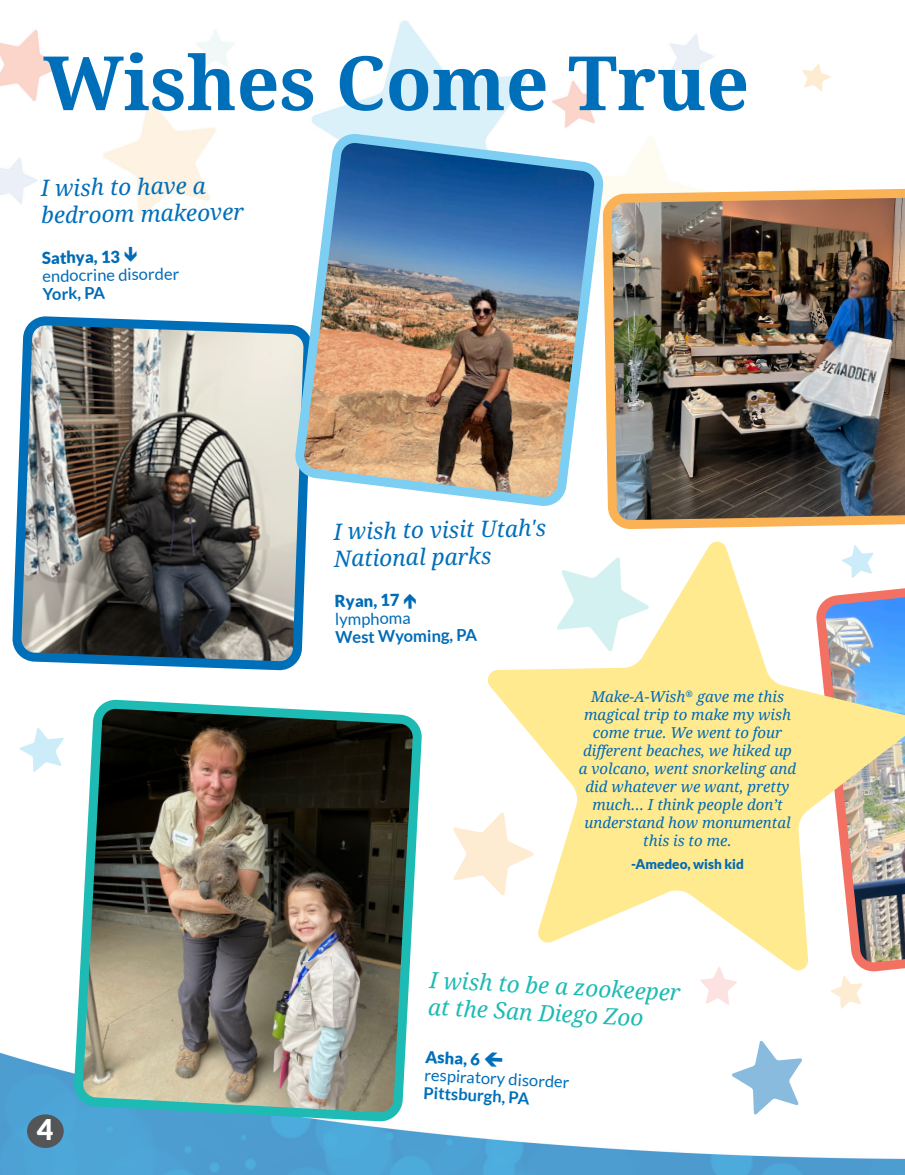
<style>
.page{position:relative;width:905px;height:1175px;background:#fff}
.page>*{position:absolute;margin:0;border:0;box-sizing:border-box;transform-origin:0 0}
.t1{font:700 75px "Droid Serif";color:#006fba}
.t2{font:900 28.5px "Lato";color:#fff}
.t3{font:italic 22.5px/27px "Droid Serif";color:#006fba}
.t4{font:italic 22.5px/27px "Droid Serif";color:#1dbbb3}
.t5{font:16.5px/18px "Lato";color:#006bb6}
.t6{font:700 16.5px/18px "Lato";color:#006bb6}
.t7{font:16.5px "Lato";color:#006fba}
.t8{font:900 16.5px "Lato";color:#006bb6}
.t9{font:700 16.5px "Lato";color:#006fba}
.t10{font:900 16.5px "Lato";color:#006fba}
.t11{font:italic 15px/18px "Droid Serif";color:#006bb6;text-align:center}
.t12{font:900 13.5px "Lato";color:#006bb6}
.s1{font-weight:700}
.s2{font-weight:400}
</style>
<div class="page">
<img style="left:0;top:20px;width:904px;height:1154px">
<svg style="left:700px;top:973px;width:37px;height:32px"></svg>
<div style="left:27px;top:1114px;width:37px;height:34px;background:#545557;border-radius:50%"></div>
<img style="left:69px;top:695px;width:358px;height:431px">
<img style="left:7px;top:311px;width:310px;height:364px">
<svg style="left:801px;top:63px;width:29px;height:28px"></svg>
<svg style="left:19px;top:727px;width:45px;height:45px"></svg>
<svg style="left:820px;top:973px;width:84px;height:36px"></svg>
<img style="left:598px;top:189px;width:306px;height:337px">
<svg style="left:731px;top:1040px;width:71px;height:74px"></svg>
<svg style="left:452px;top:812px;width:33px;height:84px"></svg>
<svg style="left:485px;top:539px;width:419px;height:434px"></svg>
<img style="left:289px;top:129px;width:321px;height:383px">
<svg style="left:484px;top:1051px;width:18px;height:15px"></svg>
<svg style="left:124px;top:247px;width:13px;height:15px"></svg>
<svg style="left:404px;top:593px;width:12px;height:16px"></svg>
<p class="t1" style="left:43px;top:31px;width:707px">Wishes Come True</p>
<p class="t3" style="left:41px;top:174px;width:166px;rotate:-1deg">I wish to have a</p>
<p class="t3" style="left:41px;top:201px;width:204px;rotate:-1deg">bedroom makeover</p>
<p class="t8" style="left:42px;top:248px;width:79px;rotate:-1deg">Sathya, 13</p>
<p class="t5" style="left:42px;top:267px;width:138px;rotate:-1deg">endocrine disorder<br><span class="s1">York, PA</span></p>
<p class="t2" style="left:37px;top:1113px;width:18px">4</p>
<p class="t3" style="left:333px;top:517px;width:214px;rotate:-1deg">I wish to visit Utah's<br>National parks</p>
<p class="t8" style="left:335px;top:591px;width:66px;rotate:-1deg">Ryan, 17</p>
<p class="t6" style="left:335px;top:610px;width:143px;rotate:-1deg"><span class="s2">lymphoma<br></span>West Wyoming, PA</p>
<p class="t11" style="left:579px;top:687px;width:219px">Make-A-Wish<sup>®</sup> gave me this magical trip to make my wish come true. We went to four different beaches, we hiked up a volcano, went snorkeling and did whatever we want, pretty much... I think people don’t understand how monumental this is to me.</p>
<p class="t12" style="left:631px;top:856px;width:114px">-Amedeo, wish kid</p>
<p class="t4" style="left:430px;top:965px;width:253px;rotate:3deg">I wish to be a zookeeper at the San Diego Zoo</p>
<p class="t10" style="left:426px;top:1047px;width:56px;rotate:3deg">Asha, 6</p>
<p class="t7" style="left:425px;top:1065px;width:147px;rotate:3deg">respiratory disorder</p>
<p class="t9" style="left:424px;top:1083px;width:107px;rotate:3deg">Pittsburgh, PA</p>
</div>
